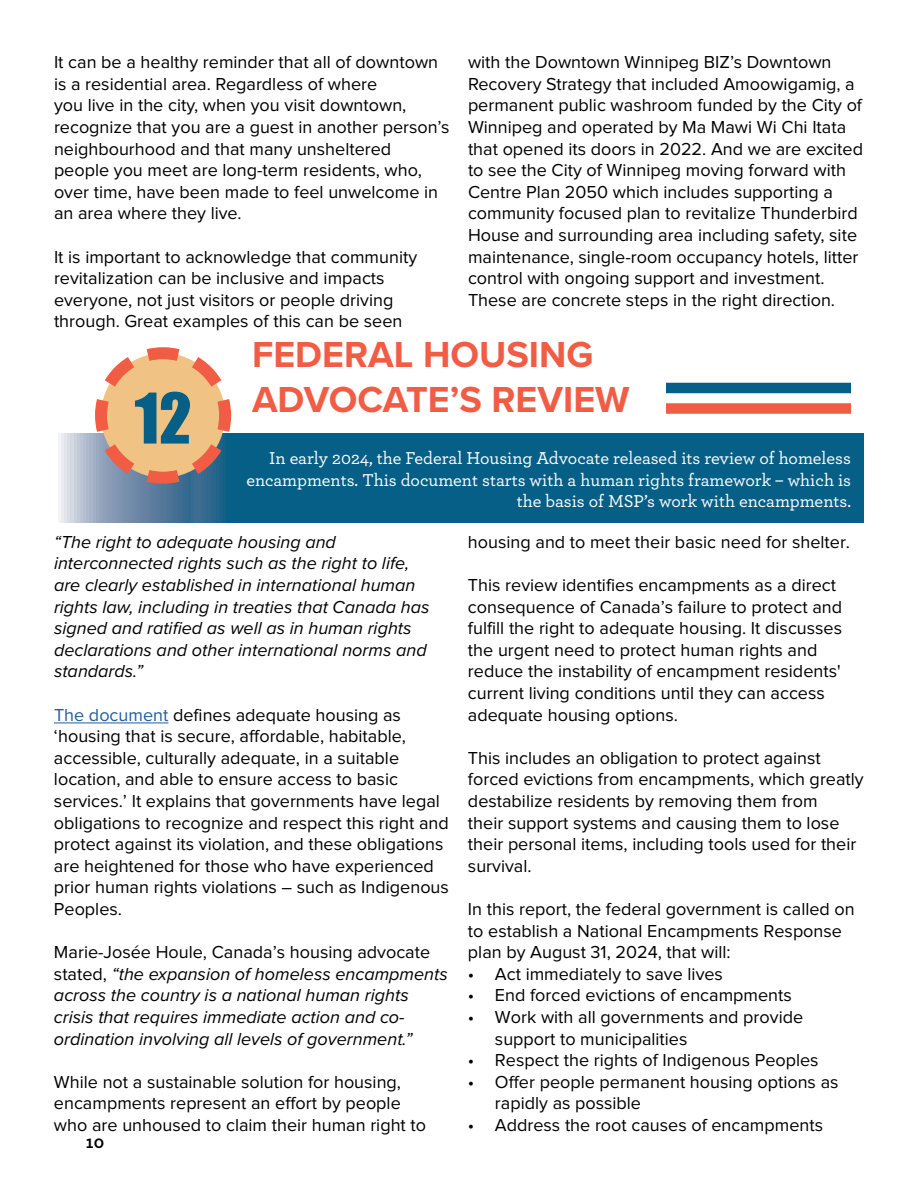
<style>
.page{position:relative;width:918px;height:1188px;background:#fff}
.page>*{position:absolute;margin:0;border:0;box-sizing:border-box;transform-origin:0 0}
.t1{font:64.5px "Impact";color:#065f86}
.t2{font:700 37.5px/45px "Proxima Nova";color:#f15c45}
.t3{font:18px/21.6px "Proxima Nova";color:#000}
.t4{font:italic 18px/21.6px "Proxima Nova";color:#000}
.t5{font:500 18px/21.6px "Archer";color:#fff;text-align:right}
.t6{font:700 18px "Archer";color:#000}
.s1{color:#215e9e}
.s2{font-style:normal}
</style>
<div class="page">
<svg style="left:58px;top:434px;width:806px;height:89px;background:#14668b"></svg>
<svg style="left:89px;top:347px;width:148px;height:143px"></svg>
<div style="left:666px;top:383px;width:185px;height:10px;background:#065f86"></div>
<div style="left:666px;top:403px;width:185px;height:11px;background:#f15c45"></div>
<hr style="left:54px;top:723px;width:114px;height:1px;background:#215e9e">
<p class="t3" style="left:54px;top:51px;width:397px">It can be a healthy reminder that all of downtown is a residential area. Regardless of where<br>you live in the city, when you visit downtown, recognize that you are a guest in another person’s neighbourhood and that many unsheltered people you meet are long-term residents, who, over time, have been made to feel unwelcome in an area where they live.</p>
<p class="t3" style="left:54px;top:246px;width:365px">It is important to acknowledge that community revitalization can be inclusive and impacts everyone, not just visitors or people driving through. Great examples of this can be seen</p>
<p class="t3" style="left:468px;top:51px;width:397px">with the Downtown Winnipeg BIZ’s Downtown Recovery Strategy that included Amoowigamig, a permanent public washroom funded by the City of Winnipeg and operated by Ma Mawi Wi Chi Itata that opened its doors in 2022. And we are excited to see the City of Winnipeg moving forward with Centre Plan 2050 which includes supporting a community focused plan to revitalize Thunderbird House and surrounding area including safety, site maintenance, single-room occupancy hotels, litter control with ongoing support and investment.<br>These are concrete steps in the right direction.</p>
<h2 class="t2" style="left:252px;top:332px;width:379px">FEDERAL HOUSING<br>ADVOCATE’S REVIEW</h2>
<h1 class="t1" style="left:135px;top:384px;width:58px">12</h1>
<p class="t5" style="left:246px;top:447px;width:606px">In early 2024, the Federal Housing Advocate released its review of homeless encampments. This document starts with a human rights framework – which is the basis of MSP’s work with encampments.</p>
<p class="t4" style="left:54px;top:532px;width:377px">“The right to adequate housing and interconnected rights such as the right to life, are clearly established in international human rights law, including in treaties that Canada has signed and ratified as well as in human rights declarations and other international norms and standards.”</p>
<p class="t3" style="left:54px;top:704px;width:396px"><span class="s1">The document</span> defines adequate housing as ‘housing that is secure, affordable, habitable, accessible, culturally adequate, in a suitable location, and able to ensure access to basic services.’ It explains that governments have legal obligations to recognize and respect this right and protect against its violation, and these obligations are heightened for those who have experienced prior human rights violations – such as Indigenous Peoples.</p>
<p class="t4" style="left:54px;top:942px;width:395px"><span class="s2">Marie-Josée Houle, Canada’s housing advocate stated,</span> “the expansion of homeless encampments across the country is a national human rights crisis that requires immediate action and co&shy;ordination involving all levels of government.”</p>
<p class="t3" style="left:54px;top:1071px;width:374px">While not a sustainable solution for housing, encampments represent an effort by people who are unhoused to claim their human right to</p>
<p class="t3" style="left:468px;top:531px;width:384px">housing and to meet their basic need for shelter.</p>
<p class="t3" style="left:468px;top:574px;width:376px">This review identifies encampments as a direct consequence of Canada’s failure to protect and fulfill the right to adequate housing. It discusses the urgent need to protect human rights and reduce the instability of encampment residents' current living conditions until they can access adequate housing options.</p>
<p class="t3" style="left:468px;top:747px;width:397px">This includes an obligation to protect against forced evictions from encampments, which greatly destabilize residents by removing them from<br>their support systems and causing them to lose their personal items, including tools used for their survival.</p>
<p class="t3" style="left:468px;top:898px;width:388px">In this report, the federal government is called on to establish a National Encampments Response plan by August 31, 2024, that will:</p>
<p class="t3" style="left:468px;top:963px;width:257px">• Act immediately to save lives</p>
<p class="t3" style="left:468px;top:984px;width:325px">• End forced evictions of encampments</p>
<p class="t3" style="left:495px;top:1006px;width:310px;text-indent:-27px">• Work with all governments and provide support to municipalities</p>
<p class="t3" style="left:468px;top:1049px;width:352px">• Respect the rights of Indigenous Peoples</p>
<p class="t3" style="left:495px;top:1071px;width:345px;text-indent:-27px">• Offer people permanent housing options as rapidly as possible</p>
<p class="t3" style="left:468px;top:1114px;width:357px">• Address the root causes of encampments</p>
<p class="t6" style="left:86px;top:1134px;width:20px">10</p>
</div>
